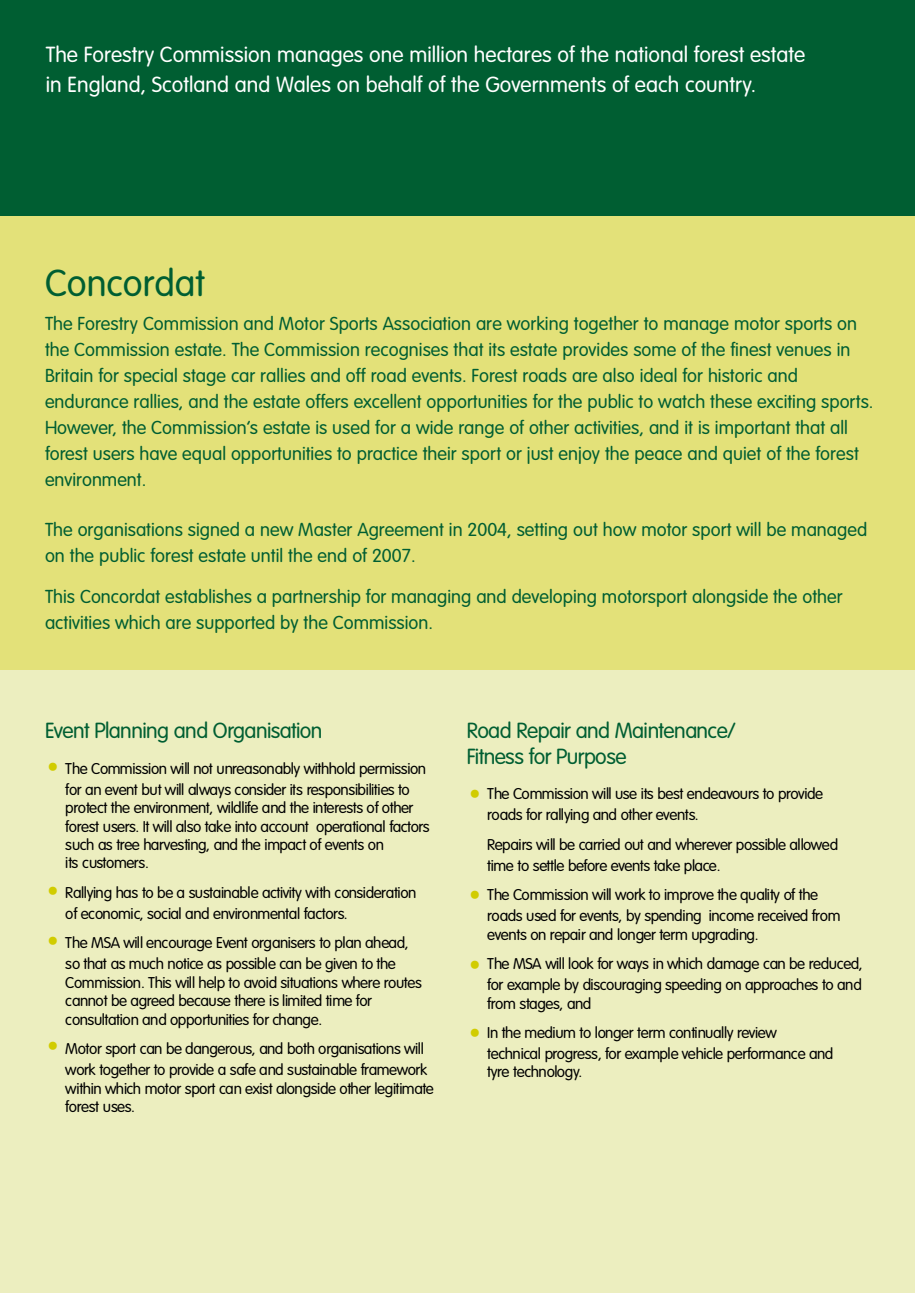
<style>
.page{position:relative;width:915px;height:1293px;background:#fff}
.page>*{position:absolute;margin:0;border:0;box-sizing:border-box;transform-origin:0 0}
.t1{font:300 36.88px "VAG Rounded";color:#005e32}
.t2{font:36.88px/68.9px "Helvetica";color:#d1cc00}
.t3{font:300 21.5px/30.6px "VAG Rounded";color:#fff}
.t4{font:300 21.5px/25.9px "VAG Rounded";letter-spacing:-.025em;color:#005e32}
.t5{font:300 18.5px/26.1px "VAG Rounded";color:#005e32}
.t6{font:300 15.38px/21px "VAG Rounded";letter-spacing:-.03em;color:#000}
</style>
<div class="page">
<div style="left:0;top:8px;width:915px;height:1285px;background:#eceebf"></div>
<div style="left:0;top:207px;width:915px;height:463px;background:#e3e179"></div>
<div style="left:0;top:0;width:915px;height:216px;background:#005e32"></div>
<h2 class="t3" style="left:46px;top:40px;width:761px">The Forestry Commission manages one million hectares of the national forest estate in England, Scotland and Wales on behalf of the Governments of each country.</h2>
<h1 class="t1" style="left:45px;top:267px;width:161px">Concordat</h1>
<p class="t5" style="left:45px;top:311px;width:830px">The Forestry Commission and Motor Sports Association are working together to manage motor sports on the Commission estate. The Commission recognises that its estate provides some of the finest venues in Britain for special stage car rallies and off road events. Forest roads are also ideal for historic and endurance rallies, and the estate offers excellent opportunities for the public to watch these exciting sports.<br>However, the Commission’s estate is used for a wide range of other activities, and it is important that all forest users have equal opportunities to practice their sport or just enjoy the peace and quiet of the forest environment.</p>
<p class="t5" style="left:45px;top:517px;width:824px">The organisations signed a new Master Agreement in 2004, setting out how motor sport will be managed on the public forest estate until the end of 2007.</p>
<p class="t5" style="left:45px;top:585px;width:799px">This Concordat establishes a partnership for managing and developing motorsport alongside the other activities which are supported by the Commission.</p>
<h2 class="t4" style="left:45px;top:719px;width:279px">Event Planning and Org a n is a tio n</h2>
<p class="t6" style="left:65px;top:759px;width:362px">The Commission will not unreasonably withhold permission for an event but will always consider its responsibilities to</p>
<p class="t6" style="left:65px;top:799px;width:366px;line-height:18.5px">p rotect the environment, wildlife and the interests of other<br>fo rest users. It will also take into account operational factors such as tree harvesting, and the impact of events on<br>its customers.</p>
<p class="t6" style="left:65px;top:883px;width:353px">Rallying has to be a sustainable activity with consideration of economic, social and environmental factors.</p>
<p class="t6" style="left:65px;top:933px;width:345px">The MSA will encourage Event organisers to plan ahead, so that as much notice as possible can be given to the</p>
<p class="t6" style="left:65px;top:974px;width:358px;line-height:18.5px">Commission. This will help to avoid situations where routes cannot be agreed because there is limited time for consultation and opportunities for change.</p>
<p class="t6" style="left:65px;top:1039px;width:363px">Motor sport can be d a n g e rous, and both organisations will work together to provide a safe and sustainable framework</p>
<p class="t6" style="left:65px;top:1080px;width:370px;line-height:18.5px">within which motor sport can exist alongside other legitimate fo rest uses.</p>
<h1 class="t2" style="left:47px;top:736px;width:14px">•</h1>
<h1 class="t2" style="left:47px;top:869px;width:14px;line-height:50.1px">• •</h1>
<h1 class="t2" style="left:47px;top:1014px;width:14px">•</h1>
<h2 class="t4" style="left:467px;top:719px;width:270px">Road Repair and Maintenance/<br>Fitness for Purpose</h2>
<p class="t6" style="left:487px;top:784px;width:338px">The Commission will use its best endeavours to provide roads for rallying and other events.</p>
<p class="t6" style="left:487px;top:835px;width:352px">Repairs will be carried out and wherever possible allowed time to settle before events take place.</p>
<p class="t6" style="left:487px;top:885px;width:355px">The Commission will work to improve the quality of the roads used for events, by spending income received from</p>
<p class="t6" style="left:487px;top:920px;width:377px;line-height:29.5px">events on repair and longer term upgrading.<br>The MSA will look for ways in which damage can be reduced,</p>
<p class="t6" style="left:487px;top:976px;width:376px;line-height:18.5px">for example by discouraging speeding on approaches to and from stages, and</p>
<p class="t6" style="left:487px;top:1023px;width:348px">In the medium to longer term continually review technical pro g ress, for example vehicle perfo rmance and</p>
<p class="t6" style="left:487px;top:1062px;width:96px">ty re technology.</p>
<h1 class="t2" style="left:468px;top:762px;width:14px">•</h1>
<h1 class="t2" style="left:468px;top:863px;width:14px;text-align:justify">• • •</h1>
</div>
